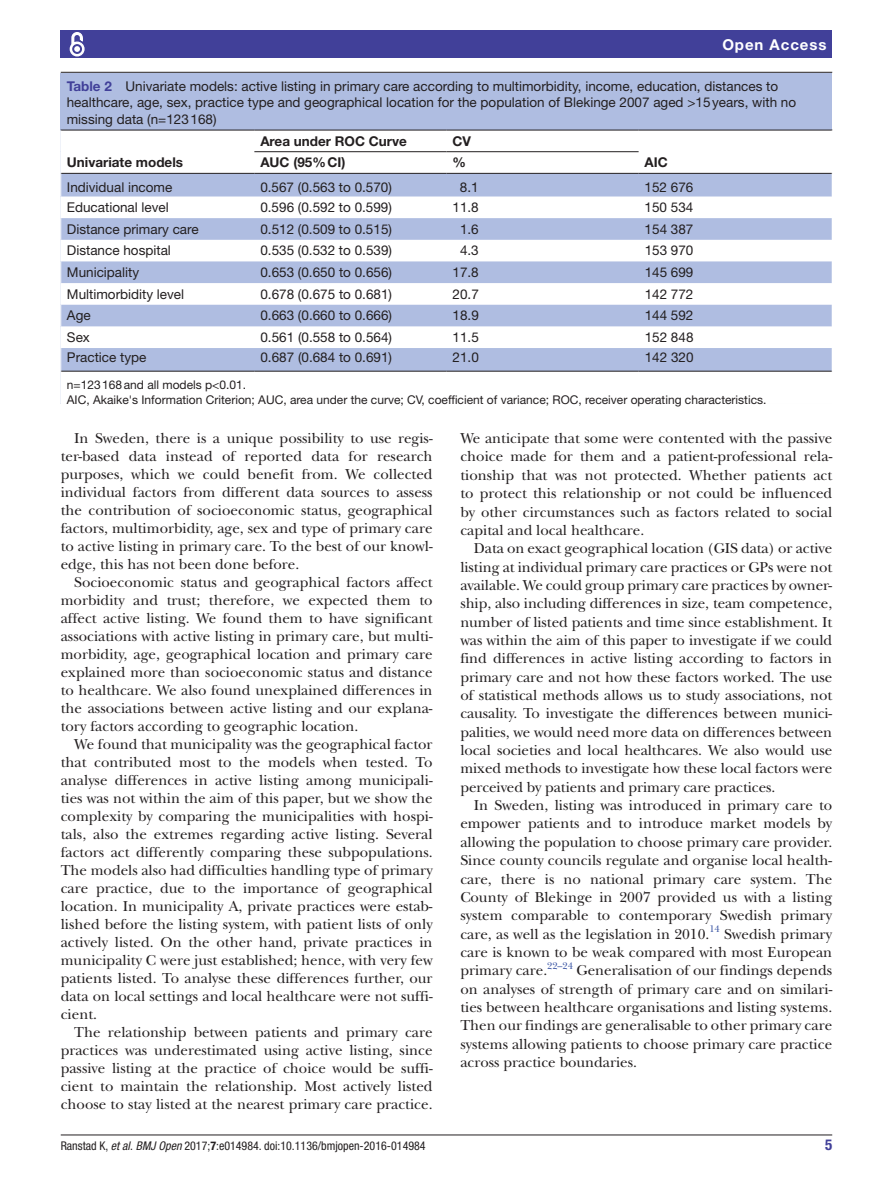
<style>
.page{position:relative;width:893px;height:1191px;background:#fff}
.page>*{position:absolute;margin:0;border:0;box-sizing:border-box;transform-origin:0 0}
.t1{font:15px/18px "New Baskerville";color:#231f20;text-align:justify}
.t2{font:700 15px "Helvetica Neue LT Std";letter-spacing:.065em;color:#fff}
.t3{font:700 condensed 15px "Helvetica Neue LT Std";color:#414099}
.t4{font:13.5px/16.5px "Helvetica Neue LT Std";color:#231f20}
.t5{font:700 13.5px "Helvetica Neue LT Std";color:#231f20}
.t6{font:12px/15px "Helvetica Neue LT Std";color:#231f20}
.t7{font:condensed 12px "Helvetica Neue LT Std";color:#231f20}
.t8{font:9.9px "New Baskerville";color:#3853a3}
.s1{font-weight:700;color:#414099}
.s2{font-style:italic}
.s3{font-weight:700}
</style>
<div class="page">
<hr style="left:61px;top:1134px;width:771px;height:1px;background:#231f20">
<div style="left:61px;top:31px;width:771px;height:27px;background:#414099"></div>
<svg style="left:69px;top:32px;width:16px;height:25px"></svg>
<div style="left:61px;top:73px;width:771px;height:331px;background:#afbde1"></div>
<hr style="left:61px;top:72px;width:771px;height:1px;background:#231f20">
<svg style="left:61px;top:131px;width:771px;height:272px;fill:#fff"></svg>
<hr style="left:61px;top:173px;width:193px;height:1px;background:#231f20">
<hr style="left:639px;top:173px;width:193px;height:1px;background:#231f20">
<hr style="left:61px;top:130px;width:193px;height:1px;background:#231f20">
<hr style="left:254px;top:130px;width:192px;height:1px;background:#231f20">
<hr style="left:446px;top:130px;width:193px;height:1px;background:#231f20">
<hr style="left:639px;top:130px;width:193px;height:1px;background:#231f20">
<hr style="left:254px;top:151px;width:192px;height:1px;background:#231f20">
<hr style="left:254px;top:173px;width:192px;height:1px;background:#231f20">
<hr style="left:446px;top:151px;width:193px;height:1px;background:#231f20">
<hr style="left:446px;top:173px;width:193px;height:1px;background:#231f20">
<hr style="left:254px;top:371px;width:192px;height:1px;background:#231f20">
<hr style="left:446px;top:371px;width:193px;height:1px;background:#231f20">
<hr style="left:61px;top:371px;width:193px;height:1px;background:#231f20">
<hr style="left:639px;top:371px;width:193px;height:1px;background:#231f20">
<svg style="left:60px;top:130px;width:1px;height:241px"></svg>
<hr style="left:61px;top:388px;width:771px;height:1px;background:#fff">
<hr style="left:61px;top:403px;width:771px;height:1px;background:#fff">
<p class="t2" style="left:722px;top:35px;width:106px">Open Access</p>
<p class="t4" style="left:67px;top:77px;width:731px"><span class="s1">Table 2</span> Univariate models: active listing in primary care according to multimorbidity, income, education, distances to healthcare, age, sex, practice type and geographical location for the population of Blekinge 2007 aged &gt;15years, with no missing data (n=123168)</p>
<p class="t5" style="left:67px;top:154px;width:118px">Univariate models</p>
<p class="t5" style="left:260px;top:132px;width:148px">Area under ROC Curve</p>
<p class="t5" style="left:452px;top:132px;width:20px">CV</p>
<p class="t5" style="left:260px;top:154px;width:87px">AUC (95%CI)</p>
<p class="t5" style="left:452px;top:154px;width:15px">%</p>
<p class="t5" style="left:645px;top:154px;width:25px">AIC</p>
<p class="t4" style="left:67px;top:179px;width:107px">Individual income</p>
<p class="t4" style="left:260px;top:179px;width:133px">0.567 (0.563 to 0.570)</p>
<p class="t4" style="left:460px;top:179px;width:20px">8.1</p>
<p class="t4" style="left:645px;top:179px;width:50px">152 676</p>
<p class="t4" style="left:67px;top:199px;width:104px">Educational level</p>
<p class="t4" style="left:260px;top:199px;width:133px">0.596 (0.592 to 0.599)</p>
<p class="t4" style="left:452px;top:199px;width:28px">11.8</p>
<p class="t4" style="left:645px;top:199px;width:50px">150 534</p>
<p class="t4" style="left:67px;top:220px;width:133px">Distance primary care</p>
<p class="t4" style="left:260px;top:220px;width:133px">0.512 (0.509 to 0.515)</p>
<p class="t4" style="left:460px;top:220px;width:20px">1.6</p>
<p class="t4" style="left:645px;top:220px;width:50px">154 387</p>
<p class="t4" style="left:67px;top:242px;width:106px">Distance hospital</p>
<p class="t4" style="left:260px;top:242px;width:133px">0.535 (0.532 to 0.539)</p>
<p class="t4" style="left:460px;top:242px;width:20px">4.3</p>
<p class="t4" style="left:645px;top:242px;width:50px">153 970</p>
<p class="t4" style="left:67px;top:264px;width:74px">Municipality</p>
<p class="t4" style="left:260px;top:264px;width:133px">0.653 (0.650 to 0.656)</p>
<p class="t4" style="left:453px;top:264px;width:28px">17.8</p>
<p class="t4" style="left:645px;top:264px;width:50px">145 699</p>
<p class="t4" style="left:67px;top:285px;width:119px">Multimorbidity level</p>
<p class="t4" style="left:260px;top:285px;width:133px">0.678 (0.675 to 0.681)</p>
<p class="t4" style="left:453px;top:285px;width:28px">20.7</p>
<p class="t4" style="left:645px;top:285px;width:50px">142 772</p>
<p class="t4" style="left:67px;top:307px;width:25px">Age</p>
<p class="t4" style="left:260px;top:307px;width:133px">0.663 (0.660 to 0.666)</p>
<p class="t4" style="left:453px;top:307px;width:28px">18.9</p>
<p class="t4" style="left:645px;top:307px;width:50px">144 592</p>
<p class="t4" style="left:67px;top:329px;width:24px">Sex</p>
<p class="t4" style="left:260px;top:329px;width:133px">0.561 (0.558 to 0.564)</p>
<p class="t4" style="left:453px;top:329px;width:28px">11.5</p>
<p class="t4" style="left:645px;top:329px;width:50px">152 848</p>
<p class="t4" style="left:67px;top:349px;width:81px">Practice type</p>
<p class="t4" style="left:260px;top:349px;width:133px">0.687 (0.684 to 0.691)</p>
<p class="t4" style="left:453px;top:349px;width:28px">21.0</p>
<p class="t4" style="left:645px;top:349px;width:50px">142 320</p>
<p class="t6" style="left:67px;top:377px;width:701px">n=123168and all models p&lt;0.01.<br>AIC, Akaike's Information Criterion; AUC, area under the curve; CV, coefficient of variance; ROC, receiver operating characteristics.</p>
<p class="t1" style="left:61px;top:429px;width:373px;text-indent:14px">In Sweden, there is a unique possibility to use regis&shy;ter-based data instead of reported data for research purposes, which we could benefit from. We collected individual factors from different data sources to assess the contribution of socioeconomic status, geographical factors, multimorbidity, age, sex and type of primary care to active listing in primary care. To the best of our knowl&shy;edge, this has not been done before.</p>
<p class="t1" style="left:61px;top:573px;width:373px;text-indent:14px">Socioeconomic status and geographical factors affect morbidity and trust; therefore, we expected them to affect active listing. We found them to have significant associations with active listing in primary care, but multi&shy;morbidity, age, geographical location and primary care explained more than socioeconomic status and distance to healthcare. We also found unexplained differences in the associations between active listing and our explana&shy;tory factors according to geographic location.</p>
<p class="t1" style="left:61px;top:735px;width:373px;text-indent:14px">We found that municipality was the geographical factor that contributed most to the models when tested. To analyse differences in active listing among municipali&shy;ties was not within the aim of this paper, but we show the complexity by comparing the municipalities with hospi&shy;tals, also the extremes regarding active listing. Several factors act differently comparing these subpopulations.<br>The models also had difficulties handling type of primary care practice, due to the importance of geographical location. In municipality A, private practices were estab&shy;lished before the listing system, with patient lists of only actively listed. On the other hand, private practices in municipality C were just established; hence, with very few patients listed. To analyse these differences further, our data on local settings and local healthcare were not suffi&shy;cient.</p>
<p class="t1" style="left:61px;top:1023px;width:373px;text-indent:14px">The relationship between patients and primary care practices was underestimated using active listing, since passive listing at the practice of choice would be suffi&shy;cient to maintain the relationship. Most actively listed choose to stay listed at the nearest primary care practice.</p>
<p class="t1" style="left:460px;top:429px;width:373px">We anticipate that some were contented with the passive choice made for them and a patient-professional rela&shy;tionship that was not protected. Whether patients act to protect this relationship or not could be influenced by other circumstances such as factors related to social capital and local healthcare.</p>
<p class="t1" style="left:460px;top:539px;width:373px;text-indent:14px">Data on exact geographical location (GIS data) or active listing at individual primary care practices or GPs were not available. We could group primary care practices by owner&shy;ship, also including differences in size, team competence, number of listed patients and time since establishment. It was within the aim of this paper to investigate if we could find differences in active listing according to factors in primary care and not how these factors worked. The use of statistical methods allows us to study associations, not causality. To investigate the differences between munici&shy;palities, we would need more data on differences between local societies and local healthcares. We also would use mixed methods to investigate how these local factors were perceived by patients and primary care practices.</p>
<p class="t1" style="left:460px;top:796px;width:373px;text-indent:14px">In Sweden, listing was introduced in primary care to empower patients and to introduce market models by allowing the population to choose primary care provider.<br>Since county councils regulate and organise local health&shy;care, there is no national primary care system. The County of Blekinge in 2007 provided us with a listing system comparable to contemporary Swedish primary care, as well as the legislation in 2010.</p>
<p class="t8" style="left:709px;top:923px;width:12px">14</p>
<p class="t1" style="left:460px;top:924px;width:373px;text-indent:264px">Swedish primary care is known to be weak compared with most European primary care.</p>
<p class="t8" style="left:547px;top:959px;width:27px">22–24</p>
<p class="t1" style="left:460px;top:961px;width:373px;text-indent:116px">Generalisation of our findings depends on analyses of strength of primary care and on similari&shy;ties between healthcare organisations and listing systems.<br>Then our findings are generalisable to other primary care systems allowing patients to choose primary care practice across practice boundaries.</p>
<p class="t7" style="left:61px;top:1138px;width:366px">Ranstad K, <span class="s2">et al</span>. <span class="s2">BMJ Open</span> 2017;<span class="s3">7</span>:e014984. doi:10.1136/bmjopen-2016-014984</p>
<p class="t3" style="left:825px;top:1135px;width:9px">5</p>
</div>
